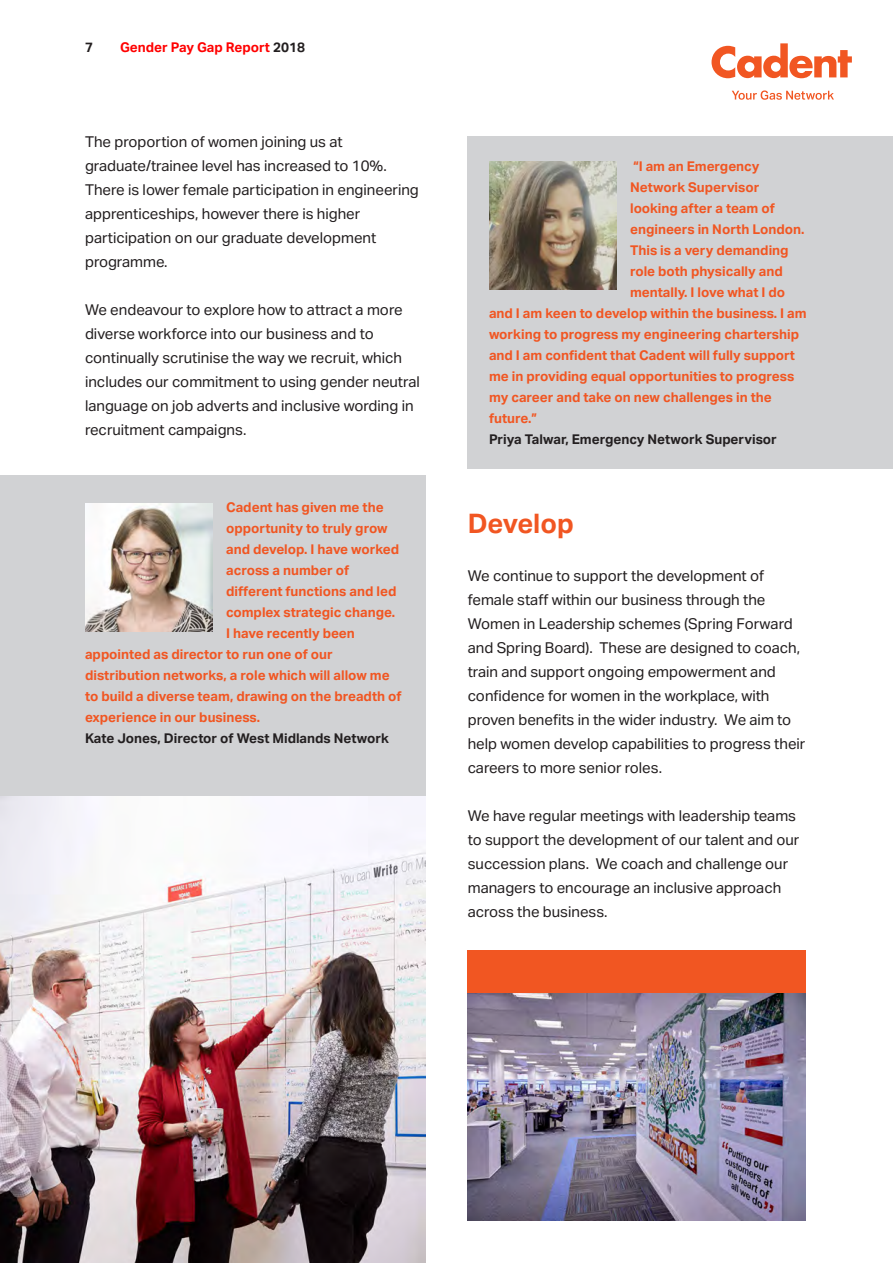
<style>
.page{position:relative;width:893px;height:1263px;background:#fff}
.page>*{position:absolute;margin:0;border:0;box-sizing:border-box;transform-origin:0 0}
.t1{font:700 27px "Aktiv Grotesk";color:#f15622}
.t2{font:15px/24px "Aktiv Grotesk";color:#231f20}
.t3{font:700 13.5px "Aktiv Grotesk";color:#f15622}
.t4{font:700 13.5px "Aktiv Grotesk";color:#231f20}
.t5{font:700 13.5px "Aktiv Grotesk";color:#f00}
.s1{color:#231f20}
</style>
<div class="page">
<div style="left:0;top:475px;width:425px;height:380px;background:#d1d2d4"></div>
<svg style="left:711px;top:43px;width:141px;height:35px"></svg>
<svg style="left:732px;top:90px;width:102px;height:10px"></svg>
<img style="left:0;top:796px;width:425px;height:467px">
<div style="left:468px;top:136px;width:425px;height:333px;background:#d1d2d4"></div>
<img style="left:468px;top:993px;width:338px;height:227px">
<div style="left:468px;top:950px;width:338px;height:43px;background:#f15622"></div>
<img style="left:489px;top:161px;width:128px;height:128px">
<img style="left:85px;top:503px;width:128px;height:128px">
<p class="t4" style="left:85px;top:40px;width:9px">7</p>
<p class="t5" style="left:120px;top:40px;width:187px">Gender Pay Gap Report <span class="s1">2018</span></p>
<p class="t2" style="left:85px;top:130px;width:335px">The proportion of women joining us at graduate/trainee level has increased to 10%.<br>There is lower female participation in engineering apprenticeships, however there is higher participation on our graduate development programme.</p>
<p class="t2" style="left:85px;top:298px;width:336px">We endeavour to explore how to attract a more diverse workforce into our business and to continually scrutinise the way we recruit, which includes our commitment to using gender neutral language on job adverts and inclusive wording in recruitment campaigns.</p>
<p class="t3" style="left:226px;top:499px;width:159px">Cadent has given me the</p>
<p class="t3" style="left:226px;top:520px;width:163px">opportunity to truly grow</p>
<p class="t3" style="left:226px;top:541px;width:175px">and develop. I have worked</p>
<p class="t3" style="left:226px;top:563px;width:125px">across a number of</p>
<p class="t3" style="left:226px;top:584px;width:172px">different functions and led</p>
<p class="t3" style="left:226px;top:605px;width:170px">complex strategic change.</p>
<p class="t3" style="left:226px;top:626px;width:130px">I have recently been</p>
<p class="t3" style="left:85px;top:647px;width:249px">appointed as director to run one of our</p>
<p class="t3" style="left:85px;top:668px;width:306px">distribution networks, a role which will allow me</p>
<p class="t3" style="left:85px;top:689px;width:318px">to build a diverse team, drawing on the breadth of</p>
<p class="t3" style="left:85px;top:710px;width:177px">experience in our business.</p>
<p class="t4" style="left:85px;top:730px;width:305px">Kate Jones, Director of West Midlands Network</p>
<p class="t3" style="left:633px;top:158px;width:128px">“I am an Emergency</p>
<p class="t3" style="left:630px;top:179px;width:131px">Network Supervisor</p>
<p class="t3" style="left:630px;top:200px;width:146px">looking after a team of</p>
<p class="t3" style="left:630px;top:221px;width:176px">engineers in North London.</p>
<p class="t3" style="left:630px;top:242px;width:160px">This is a very demanding</p>
<p class="t3" style="left:630px;top:263px;width:154px">role both physically and</p>
<p class="t3" style="left:630px;top:284px;width:157px">mentally. I love what I do</p>
<p class="t3" style="left:489px;top:305px;width:319px">and I am keen to develop within the business. I am</p>
<p class="t3" style="left:489px;top:326px;width:312px">working to progress my engineering chartership</p>
<p class="t3" style="left:489px;top:348px;width:308px">and I am confident that Cadent will fully support</p>
<p class="t3" style="left:489px;top:369px;width:307px">me in providing equal opportunities to progress</p>
<p class="t3" style="left:489px;top:390px;width:284px">my career and take on new challenges in the</p>
<p class="t3" style="left:489px;top:411px;width:50px">future.”</p>
<p class="t4" style="left:489px;top:431px;width:289px">Priya Talwar, Emergency Network Supervisor</p>
<h1 class="t1" style="left:468px;top:508px;width:108px">Develop</h1>
<p class="t2" style="left:468px;top:563px;width:339px">We continue to support the development of female staff within our business through the Women in Leadership schemes (Spring Forward and Spring Board). These are designed to coach, train and support ongoing empowerment and confidence for women in the workplace, with proven benefits in the wider industry. We aim to help women develop capabilities to progress their careers to more senior roles.</p>
<p class="t2" style="left:468px;top:803px;width:333px">We have regular meetings with leadership teams to support the development of our talent and our succession plans. We coach and challenge our managers to encourage an inclusive approach across the business.</p>
</div>
